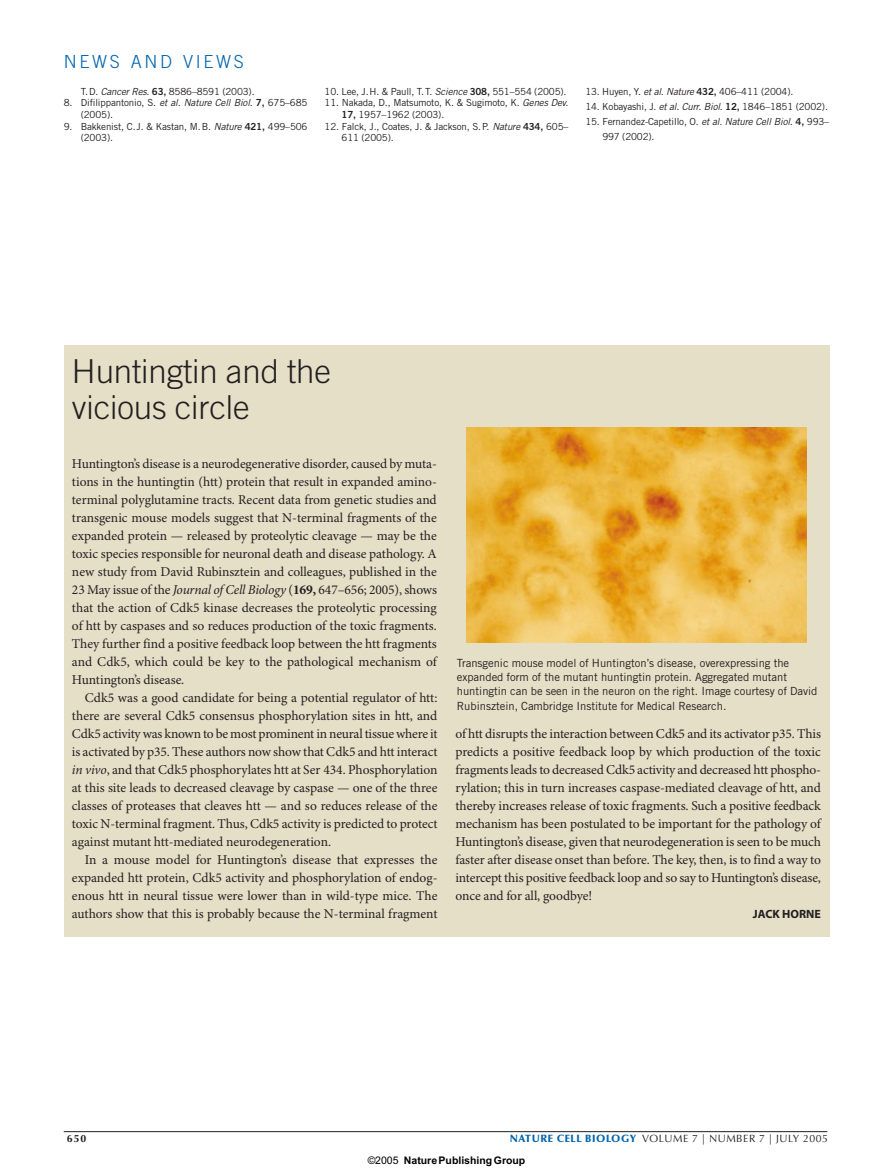
<style>
.page{position:relative;width:893px;height:1174px;background:#fff}
.page>*{position:absolute;margin:0;border:0;box-sizing:border-box;transform-origin:0 0}
.t1{font:300 33px/36px "Trade Gothic";letter-spacing:-.005em;color:#231f20}
.t2{font:300 18px "Trade Gothic";letter-spacing:.15em;color:#0165ae}
.t3{font:13.5px/18px "Minion Pro";letter-spacing:-.005em;color:#231f20;text-align:justify}
.t4{font:700 12px "Myriad Pro";color:#231f20}
.t5{font:11.25px/14.2px "Trade Gothic";letter-spacing:-.005em;color:#231f20}
.t6{font:10.5px "Optima";letter-spacing:.05em;color:#231f20}
.t7{font:700 10.5px "Arial";color:#000}
.t8{font:700 10.5px "Optima";color:#231f20}
.t9{font:9.75px/11.7px "Trade Gothic";letter-spacing:-.015em;color:#231f20}
.s1{font-style:italic}
.s2{font-family:"Trade Gothic Bold Two"}
.s3{font-weight:700}
.s4{font-weight:900;color:#0165ae}
.s5{font-weight:400}
</style>
<div class="page">
<hr style="left:64px;top:1131px;width:763px;height:1px;background:#231f20">
<div style="left:64px;top:345px;width:765px;height:591px;background:#e6dfc7"></div>
<img style="left:467px;top:427px;width:340px;height:215px">
<h2 class="t2" style="left:64px;top:55px;width:182px">NEWS AND VIEWS</h2>
<p class="t9" style="left:81px;top:86px;width:175px">T. D. <span class="s1">Cancer Res.</span> <span class="s2">63,</span> 8586–8591 (2003).</p>
<p class="t9" style="left:81px;top:98px;width:228px;text-indent:-17px">8. Difilippantonio, S. <span class="s1">et al. Nature Cell Biol.</span> <span class="s2">7,</span> 675–685 (2005).</p>
<p class="t9" style="left:81px;top:121px;width:228px;text-indent:-17px">9. Bakkenist, C. J. &amp; Kastan, M. B. <span class="s1">Nature</span> <span class="s2">421,</span> 499–506 (2003).</p>
<p class="t9" style="left:325px;top:86px;width:243px">10. Lee, J. H. &amp; Paull, T. T. <span class="s1">Science</span> <span class="s2">308,</span> 551–554 (2005).</p>
<p class="t9" style="left:342px;top:98px;width:228px;text-indent:-17px">11. Nakada, D., Matsumoto, K. &amp; Sugimoto, K. <span class="s1">Genes Dev.<br></span><span class="s2">17,</span> 1957–1962 (2003).</p>
<p class="t9" style="left:342px;top:121px;width:228px;text-indent:-17px">12. Falck, J., Coates, J. &amp; Jackson, S. P. <span class="s1">Nature</span> <span class="s2">434,</span> 605–<br>611 (2005).</p>
<p class="t9" style="left:585px;top:87px;width:209px">13. Huyen, Y. <span class="s1">et al. Nature</span> <span class="s2">432,</span> 406–411 (2004).</p>
<p class="t9" style="left:585px;top:102px;width:244px">14. Kobayashi, J. <span class="s1">et al. Curr. Biol.</span> <span class="s2">12,</span> 1846–1851 (2002).</p>
<p class="t9" style="left:602px;top:115px;width:228px;line-height:15px;text-indent:-17px">15. Fernandez-Capetillo, O. <span class="s1">et al. Nature Cell Biol.</span> <span class="s2">4,</span> 993–<br>997 (2002).</p>
<h1 class="t1" style="left:72px;top:356px;width:261px">Huntingtin and the vicious circle</h1>
<p class="t3" style="left:72px;top:456px;width:366px">Huntington’s disease is a neurodegenerative disorder, caused by muta&shy;tions in the huntingtin (htt) protein that result in expanded amino&shy;terminal polyglutamine tracts. Recent data from genetic studies and transgenic mouse models suggest that N-terminal fragments of the expanded protein — released by proteolytic cleavage — may be the toxic species responsible for neuronal death and disease pathology. A new study from David Rubinsztein and colleagues, published in the 23 May issue of the <span class="s1">Journal of Cell Biology</span> (<span class="s3">169,</span> 647–656; 2005), shows that the action of Cdk5 kinase decreases the proteolytic processing of htt by caspases and so reduces production of the toxic fragments.<br>They further find a positive feedback loop between the htt fragments and Cdk5, which could be key to the pathological mechanism of Huntington’s disease.</p>
<p class="t3" style="left:72px;top:690px;width:367px;text-indent:13px">Cdk5 was a good candidate for being a potential regulator of htt: there are several Cdk5 consensus phosphorylation sites in htt, and Cdk5 activity was known to be most prominent in neural tissue where it is activated by p35. These authors now show that Cdk5 and htt interact <span class="s1">in vivo</span>, and that Cdk5 phosphorylates htt at Ser 434. Phosphorylation at this site leads to decreased cleavage by caspase — one of the three classes of proteases that cleaves htt — and so reduces release of the toxic N-terminal fragment. Thus, Cdk5 activity is predicted to protect against mutant htt-mediated neurodegeneration.</p>
<p class="t3" style="left:72px;top:852px;width:367px;text-indent:13px">In a mouse model for Huntington’s disease that expresses the expanded htt protein, Cdk5 activity and phosphorylation of endog&shy;enous htt in neural tissue were lower than in wild-type mice. The authors show that this is probably because the N-terminal fragment</p>
<p class="t5" style="left:457px;top:656px;width:362px">Transgenic mouse model of Huntington’s disease, overexpressing the expanded form of the mutant huntingtin protein. Aggregated mutant huntingtin can be seen in the neuron on the right. Image courtesy of David Rubinsztein, Cambridge Institute for Medical Research.</p>
<p class="t3" style="left:455px;top:726px;width:367px">of htt disrupts the interaction between Cdk5 and its activator p35. This predicts a positive feedback loop by which production of the toxic fragments leads to decreased Cdk5 activity and decreased htt phospho&shy;rylation; this in turn increases caspase-mediated cleavage of htt, and thereby increases release of toxic fragments. Such a positive feedback mechanism has been postulated to be important for the pathology of Huntington’s disease, given that neurodegeneration is seen to be much faster after disease onset than before. The key, then, is to find a way to intercept this positive feedback loop and so say to Huntington’s disease, once and for all, goodbye!</p>
<p class="t4" style="left:753px;top:909px;width:70px">JACK HORNE</p>
<p class="t8" style="left:67px;top:1134px;width:21px">650</p>
<p class="t6" style="left:510px;top:1134px;width:320px"><span class="s4">NATURE CELL BIOLOGY</span> VOLUME 7 | NUMBER 7 | JULY 2005</p>
<p class="t7" style="left:368px;top:1154px;width:159px"><span class="s5">©2005</span> NaturePublishingGroup</p>
</div>
